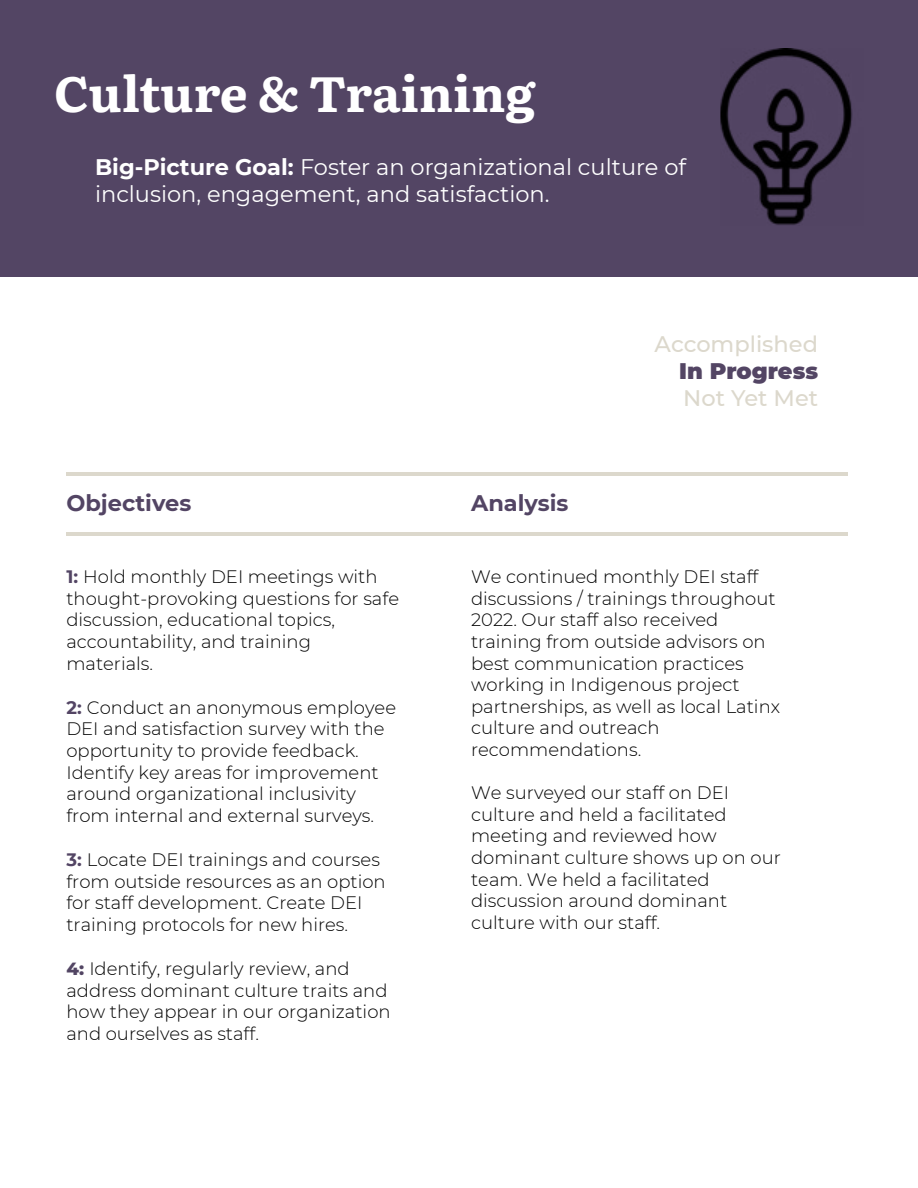
<style>
.page{position:relative;width:918px;height:1188px;background:#fff}
.page>*{position:absolute;margin:0;border:0;box-sizing:border-box;transform-origin:0 0}
.t1{font:49.5px "Literata";color:#fff}
.t2{font:22.5px/27px "Montserrat";color:#fff}
.t3{font:500 22.5px "Montserrat";color:#dcd8cc}
.t4{font:700 22.5px "Montserrat";color:#534564}
.t5{font:900 22.5px "Montserrat";color:#534564}
.t6{font:300 18px/21.6px "Montserrat";color:#000}
.s1{font-weight:700}
.s2{font-weight:700;color:#534564}
.s3{font-weight:800;color:#524563}
</style>
<div class="page">
<div style="left:0;top:0;width:918px;height:276px;background:#534564"></div>
<hr style="left:66px;top:532px;width:782px;height:4px;background:#dcd8cc">
<hr style="left:66px;top:472px;width:782px;height:4px;background:#dcd8cc">
<img style="left:721px;top:49px;width:132px;height:176px">
<h1 class="t1" style="left:54px;top:56px;width:483px">Culture &amp; Training</h1>
<p class="t2" style="left:95px;top:153px;width:593px"><span class="s1">Big-Picture Goal:</span> Foster an organizational culture of inclusion, engagement, and satisfaction.</p>
<p class="t4" style="left:66px;top:487px;width:126px">Objectives</p>
<p class="t4" style="left:471px;top:487px;width:99px">Analysis</p>
<p class="t3" style="left:655px;top:328px;width:165px">Accomplished</p>
<p class="t5" style="left:679px;top:354px;width:140px">In Progress</p>
<p class="t3" style="left:683px;top:382px;width:136px">Not Yet Met</p>
<p class="t6" style="left:66px;top:565px;width:334px"><span class="s2">1:</span> Hold monthly DEI meetings with thought-provoking questions for safe discussion, educational topics, accountability, and training materials.</p>
<p class="t6" style="left:66px;top:696px;width:331px"><span class="s2">2:</span> Conduct an anonymous employee DEI and satisfaction survey with the opportunity to provide feedback.<br>Identify key areas for improvement around organizational inclusivity from internal and external surveys.</p>
<p class="t6" style="left:66px;top:848px;width:321px"><span class="s2">3:</span> Locate DEI trainings and courses from outside resources as an option for staff development. Create DEI training protocols for new hires.</p>
<p class="t6" style="left:66px;top:957px;width:326px"><span class="s3">4:</span> Identify, regularly review, and address dominant culture traits and how they appear in our organization and ourselves as staff.</p>
<p class="t6" style="left:471px;top:565px;width:310px">We continued monthly DEI staff discussions / trainings throughout<br>2022. Our staff also received training from outside advisors on best communication practices working in Indigenous project partnerships, as well as local Latinx culture and outreach recommendations.</p>
<p class="t6" style="left:471px;top:781px;width:311px">We surveyed our staff on DEI culture and held a facilitated meeting and reviewed how dominant culture shows up on our team. We held a facilitated discussion around dominant culture with our staff.</p>
</div>
